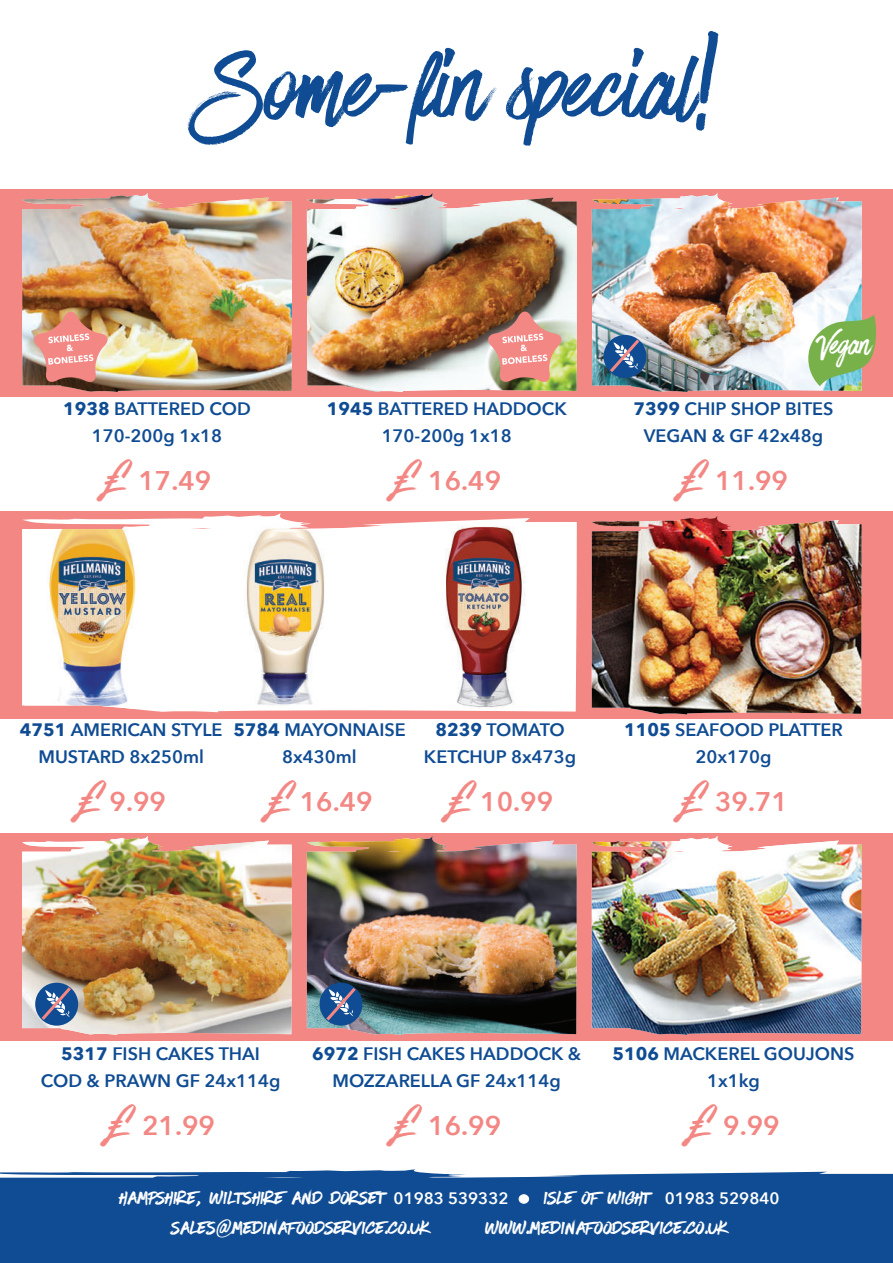
<style>
.page{position:relative;width:893px;height:1263px;background:#fff}
.page>*{position:absolute;margin:0;border:0;box-sizing:border-box;transform-origin:0 0}
.t1{font:112.5px "Have Heart One";color:#0f4c93}
.t2{font:39px "Have Heart Two";color:#fff}
.t3{font:35.1px "Have Heart One";color:#fff}
.t4{font:600 27px "Avenir Next";color:#f38784}
.t5{font:600 18px/27px "Avenir Next";color:#0f4c93;text-align:center}
.t6{font:600 16.5px "Avenir Next";color:#fff}
.s1{font-weight:700}
.s2{font-family:"Have Heart One";font-weight:400;font-size:48px}
.s3{font-family:"Have Heart Two";font-weight:400;font-size:39px}
.s4{font-family:"Have Heart One";font-size:24px}
</style>
<div class="page">
<div style="left:0;top:833px;width:893px;height:208px;background:#f38784"></div>
<div style="left:0;top:511px;width:893px;height:208px;background:#f38784"></div>
<div style="left:0;top:189px;width:893px;height:207px;background:#f38784"></div>
<div style="left:0;top:1169px;width:893px;height:94px;background:#0f4c93"></div>
<div style="left:519px;top:1195px;width:10px;height:8px;background:#fff;border-radius:50%"></div>
<div style="left:519px;top:1194px;width:10px;height:9px;border:1px solid #fff;border-radius:50%"></div>
<img style="left:592px;top:836px;width:270px;height:199px">
<img style="left:22px;top:836px;width:270px;height:199px">
<img style="left:592px;top:516px;width:270px;height:198px">
<img style="left:307px;top:836px;width:270px;height:199px">
<svg style="left:22px;top:513px;width:555px;height:199px"></svg>
<img style="left:24px;top:526px;width:548px;height:183px">
<img style="left:592px;top:194px;width:270px;height:198px">
<img style="left:22px;top:193px;width:270px;height:199px">
<img style="left:307px;top:193px;width:270px;height:199px">
<svg style="left:806px;top:315px;width:70px;height:71px;background:#97bc7b"></svg>
<svg style="left:35px;top:983px;width:43px;height:43px"></svg>
<svg style="left:320px;top:983px;width:43px;height:43px"></svg>
<svg style="left:38px;top:984px;width:36px;height:39px"></svg>
<svg style="left:323px;top:984px;width:36px;height:40px"></svg>
<div style="left:603px;top:335px;width:43px;height:43px;background:#0f4c93;border-radius:50%"></div>
<svg style="left:607px;top:336px;width:35px;height:39px"></svg>
<img style="left:32px;top:310px;width:78px;height:74px">
<img style="left:486px;top:310px;width:78px;height:74px">
<h1 class="t1" style="left:200px;top:26px;width:518px">Some-fin special!</h1>
<h3 class="t3" style="left:818px;top:326px;width:53px">Vegan</h3>
<p class="t5" style="left:63px;top:394px;width:189px"><span class="s1">1938</span> BATTERED COD<br>170-200g 1x18</p>
<h3 class="t4" style="left:103px;top:457px;width:110px"><span class="s2">£</span> 17.49</h3>
<p class="t5" style="left:327px;top:394px;width:241px"><span class="s1">1945</span> BATTERED HADDOCK<br>170-200g 1x18</p>
<h3 class="t4" style="left:392px;top:457px;width:110px"><span class="s2">£</span> 16.49</h3>
<p class="t5" style="left:633px;top:394px;width:202px"><span class="s1">7399</span> CHIP SHOP BITES<br>VEGAN &amp; GF 42x48g</p>
<h3 class="t4" style="left:679px;top:457px;width:110px"><span class="s2">£</span> 11.99</h3>
<p class="t5" style="left:20px;top:716px;width:204px"><span class="s1">4751</span> AMERICAN STYLE<br>MUSTARD 8x250ml</p>
<h3 class="t4" style="left:76px;top:779px;width:91px"><span class="s2">£</span> 9.99</h3>
<p class="t5" style="left:233px;top:716px;width:174px"><span class="s1">5784</span> MAYONNAISE<br>8x430ml</p>
<h3 class="t4" style="left:266px;top:779px;width:108px"><span class="s2">£</span> 16.49</h3>
<p class="t5" style="left:424px;top:716px;width:154px"><span class="s1">8239</span> TOMATO<br>KETCHUP 8x473g</p>
<h3 class="t4" style="left:447px;top:779px;width:108px"><span class="s2">£</span> 10.99</h3>
<p class="t5" style="left:624px;top:716px;width:220px"><span class="s1">1105</span> SEAFOOD PLATTER<br>20x170g</p>
<h3 class="t4" style="left:679px;top:779px;width:110px"><span class="s2">£</span> 39.71</h3>
<p class="t5" style="left:41px;top:1040px;width:241px"><span class="s1">5317</span> FISH CAKES THAI<br>COD &amp; PRAWN GF 24x114g</p>
<h3 class="t4" style="left:106px;top:1103px;width:110px"><span class="s2">£</span> 21.99</h3>
<p class="t5" style="left:312px;top:1040px;width:271px"><span class="s1">6972</span> FISH CAKES HADDOCK &amp;<br>MOZZARELLA GF 24x114g</p>
<h3 class="t4" style="left:392px;top:1103px;width:110px"><span class="s2">£</span> 16.99</h3>
<p class="t5" style="left:612px;top:1040px;width:244px"><span class="s1">5106</span> MACKEREL GOUJONS<br>1x1kg</p>
<h3 class="t4" style="left:687px;top:1103px;width:94px"><span class="s2">£</span> 9.99</h3>
<h2 class="t2" style="left:119px;top:1174px;width:268px">Hampshire, Wiltshire and Dorset</h2>
<p class="t6" style="left:394px;top:1184px;width:258px">01983 539332 <span class="s3">Isle of Wight</span></p>
<p class="t6" style="left:665px;top:1184px;width:116px">01983 529840</p>
<h2 class="t2" style="left:171px;top:1204px;width:260px">SALES<span class="s4">@</span>MEDINAFOODSERVICE.CO.UK</h2>
<h2 class="t2" style="left:485px;top:1204px;width:244px">WWW.MEDINAFOODSERVICE.CO.UK</h2>
</div>
